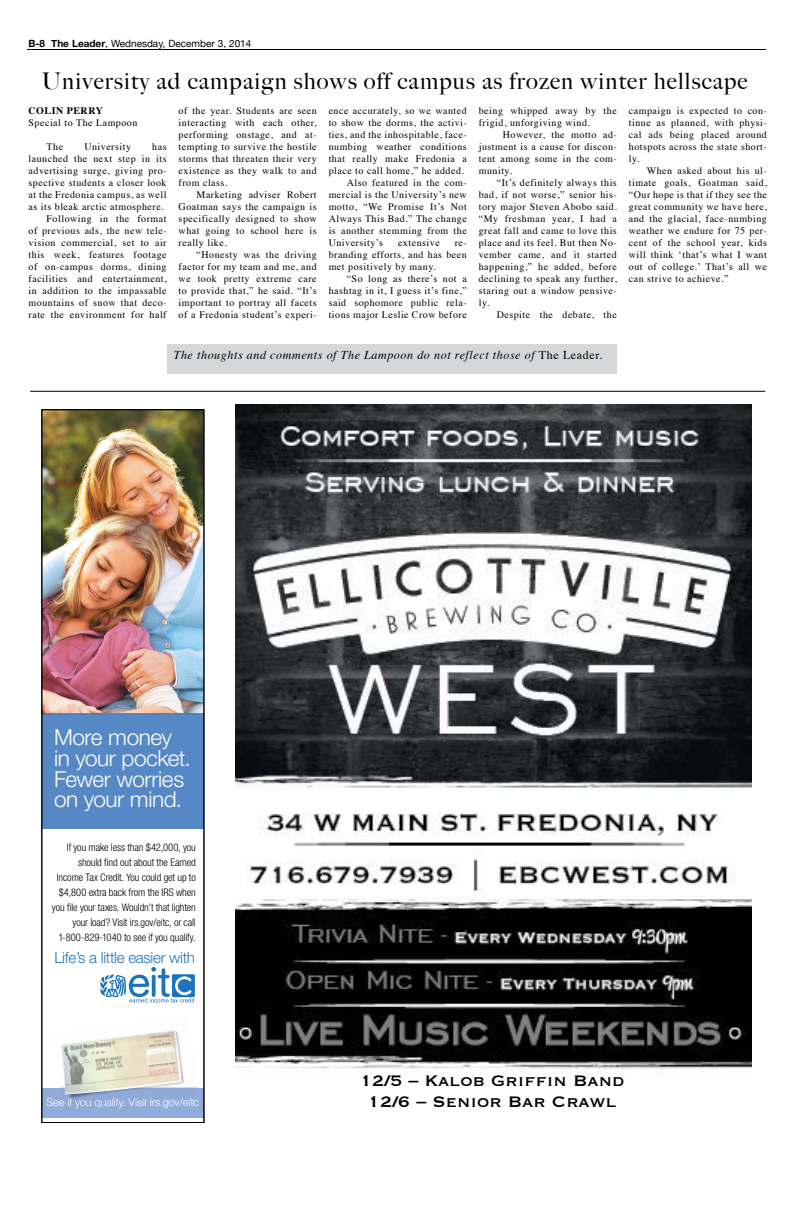
<style>
.page{position:relative;width:792px;height:1224px;background:#fff}
.page>*{position:absolute;margin:0;border:0;box-sizing:border-box;transform-origin:0 0}
.t1{font:500 23px "Big Caslon";letter-spacing:.05em;color:#000}
.t2{font:300 22px/20.8px "Helvetica Neue";letter-spacing:-.02em;color:#fff}
.t3{font:20px/20.8px "Copperplate";color:#000;text-align:center}
.t4{font:300 15.3px "Helvetica Neue";letter-spacing:-.02em;color:#1c75bc}
.t5{font:italic 12px "Times";letter-spacing:.05em;color:#000}
.t6{font:300 11px "Helvetica Neue";letter-spacing:-.015em;color:#fff}
.t7{font:300 condensed 10.5px/15px "Helvetica Neue";letter-spacing:-.01em;color:#000;text-align:right}
.t8{font:10px/12px "Times";letter-spacing:.05em;color:#000}
.t9{font:10px "Helvetica Neue";color:#000}
.s1{font-weight:700}
.s2{font-style:normal}
</style>
<div class="page">
<hr style="left:27px;top:49px;width:739px;height:1px;background:#000">
<img style="left:236px;top:405px;width:516px;height:667px">
<hr style="left:30px;top:391px;width:735px;height:1px;background:#000">
<img style="left:43px;top:411px;width:160px;height:707px">
<div style="left:41px;top:409px;width:164px;height:714px;border:1px solid #000"></div>
<div style="left:167px;top:345px;width:450px;height:29px;background:#d5d7d8"></div>
<p class="t9" style="left:28px;top:35px;width:224px"><span class="s1">B-8 The Leader</span>, Wednesday, December 3, 2014</p>
<p class="t1" style="left:42px;top:67px;width:707px">University ad campaign shows off campus as frozen winter hellscape</p>
<p class="t8" style="left:29px;top:104px;width:110px"><span class="s1">COLIN PERRY<br></span>Special to The Lampoon</p>
<p class="t8" style="left:47px;top:140px;width:18px">The</p>
<p class="t8" style="left:84px;top:140px;width:48px">University</p>
<p class="t8" style="left:29px;top:140px;width:140px;text-align:right">has<br>launched the next step in its advertising surge, giving pro&shy;spective students a closer look at the Fredonia campus, as well as its bleak arctic atmosphere.<br>Following in the format<br>of previous ads, the new tele&shy;vision commercial, set to air this week, features footage of on-campus dorms, dining facilities and entertainment, in addition to the impassable mountains of snow that deco&shy;rate the environment for half</p>
<p class="t8" style="left:179px;top:104px;width:140px">of the year. Students are seen</p>
<p class="t8" style="left:179px;top:116px;width:140px">interacting with each other,</p>
<p class="t8" style="left:179px;top:128px;width:140px">performing onstage, and at-</p>
<p class="t8" style="left:179px;top:140px;width:140px">tempting to survive the hostile</p>
<p class="t8" style="left:179px;top:152px;width:140px">storms that threaten their very</p>
<p class="t8" style="left:179px;top:164px;width:140px">existence as they walk to and</p>
<p class="t8" style="left:179px;top:176px;width:50px">from class.</p>
<p class="t8" style="left:197px;top:188px;width:122px">Marketing adviser Robert</p>
<p class="t8" style="left:179px;top:200px;width:140px">Goatman says the campaign is</p>
<p class="t8" style="left:179px;top:212px;width:140px">specifically designed to show</p>
<p class="t8" style="left:179px;top:224px;width:140px">what going to school here is</p>
<p class="t8" style="left:179px;top:236px;width:50px">really like.</p>
<p class="t8" style="left:197px;top:248px;width:122px">“Honesty was the driving</p>
<p class="t8" style="left:179px;top:260px;width:140px">factor for my team and me, and</p>
<p class="t8" style="left:179px;top:272px;width:140px">we took pretty extreme care</p>
<p class="t8" style="left:179px;top:284px;width:140px">to provide that,” he said. “It’s</p>
<p class="t8" style="left:179px;top:296px;width:140px">important to portray all facets</p>
<p class="t8" style="left:179px;top:308px;width:140px">of a Fredonia student’s experi-</p>
<p class="t8" style="left:329px;top:104px;width:140px">ence accurately, so we wanted</p>
<p class="t8" style="left:329px;top:116px;width:140px">to show the dorms, the activi-</p>
<p class="t8" style="left:329px;top:128px;width:140px">ties, and the inhospitable, face-</p>
<p class="t8" style="left:329px;top:140px;width:140px">numbing weather conditions</p>
<p class="t8" style="left:329px;top:152px;width:140px">that really make Fredonia a</p>
<p class="t8" style="left:329px;top:164px;width:137px">place to call home,” he added.</p>
<p class="t8" style="left:347px;top:176px;width:122px">Also featured in the com-</p>
<p class="t8" style="left:329px;top:188px;width:140px">mercial is the University’s new</p>
<p class="t8" style="left:329px;top:200px;width:140px">motto, “We Promise It’s Not</p>
<p class="t8" style="left:329px;top:212px;width:140px">Always This Bad.” The change</p>
<p class="t8" style="left:329px;top:224px;width:140px">is another stemming from the</p>
<p class="t8" style="left:329px;top:236px;width:56px">University’s</p>
<p class="t8" style="left:398px;top:236px;width:43px">extensive</p>
<p class="t8" style="left:455px;top:236px;width:14px">re-</p>
<p class="t8" style="left:329px;top:248px;width:140px">branding efforts, and has been</p>
<p class="t8" style="left:329px;top:260px;width:109px">met positively by many.</p>
<p class="t8" style="left:347px;top:272px;width:122px">“So long as there’s not a</p>
<p class="t8" style="left:329px;top:284px;width:140px">hashtag in it, I guess it’s fine,”</p>
<p class="t8" style="left:329px;top:296px;width:140px">said sophomore public rela-</p>
<p class="t8" style="left:329px;top:308px;width:140px">tions major Leslie Crow before</p>
<p class="t8" style="left:479px;top:104px;width:140px">being whipped away by the</p>
<p class="t8" style="left:479px;top:116px;width:113px">frigid, unforgiving wind.</p>
<p class="t8" style="left:503px;top:128px;width:116px">However, the motto ad-</p>
<p class="t8" style="left:479px;top:140px;width:140px">justment is a cause for discon-</p>
<p class="t8" style="left:479px;top:152px;width:140px">tent among some in the com-</p>
<p class="t8" style="left:479px;top:164px;width:35px">munity.</p>
<p class="t8" style="left:497px;top:176px;width:122px">“It’s definitely always this</p>
<p class="t8" style="left:479px;top:188px;width:140px">bad, if not worse,” senior his-</p>
<p class="t8" style="left:479px;top:200px;width:140px">tory major Steven Abobo said.</p>
<p class="t8" style="left:479px;top:212px;width:140px">“My freshman year, I had a</p>
<p class="t8" style="left:479px;top:224px;width:140px">great fall and came to love this</p>
<p class="t8" style="left:479px;top:236px;width:140px">place and its feel. But then No-</p>
<p class="t8" style="left:479px;top:248px;width:140px">vember came, and it started</p>
<p class="t8" style="left:479px;top:260px;width:140px">happening,” he added, before</p>
<p class="t8" style="left:479px;top:272px;width:140px">declining to speak any further,</p>
<p class="t8" style="left:479px;top:284px;width:140px">staring out a window pensive-</p>
<p class="t8" style="left:479px;top:296px;width:12px">ly.</p>
<p class="t8" style="left:497px;top:308px;width:122px">Despite the debate, the</p>
<p class="t8" style="left:629px;top:104px;width:140px">campaign is expected to con-</p>
<p class="t8" style="left:629px;top:116px;width:140px">tinue as planned, with physi-</p>
<p class="t8" style="left:629px;top:128px;width:140px">cal ads being placed around</p>
<p class="t8" style="left:629px;top:140px;width:140px">hotspots across the state short-</p>
<p class="t8" style="left:629px;top:152px;width:12px">ly.</p>
<p class="t8" style="left:647px;top:164px;width:122px">When asked about his ul-</p>
<p class="t8" style="left:629px;top:176px;width:140px">timate goals, Goatman said,</p>
<p class="t8" style="left:629px;top:188px;width:140px">“Our hope is that if they see the</p>
<p class="t8" style="left:629px;top:200px;width:140px">great community we have here,</p>
<p class="t8" style="left:629px;top:212px;width:140px">and the glacial, face-numbing</p>
<p class="t8" style="left:629px;top:224px;width:140px">weather we endure for 75 per-</p>
<p class="t8" style="left:629px;top:236px;width:140px">cent of the school year, kids</p>
<p class="t8" style="left:629px;top:248px;width:140px">will think ‘that’s what I want</p>
<p class="t8" style="left:629px;top:260px;width:140px">out of college.’ That’s all we</p>
<p class="t8" style="left:629px;top:272px;width:101px">can strive to achieve.”</p>
<p class="t5" style="left:174px;top:345px;width:430px">The thoughts and comments of The Lampoon do not reflect those of <span class="s2">The Leader.</span></p>
<p class="t2" style="left:54px;top:726px;width:138px">More money in your pocket.<br>Fewer worries on your mind.</p>
<p class="t7" style="left:52px;top:840px;width:145px">If you make less than $42,000, you should find out about the Earned Income Tax Credit. You could get up to $4,800 extra back from the IRS when you file your taxes. Wouldn’t that lighten your load? Visit irs.gov/eitc, or call 1-800-829-1040 to see if you qualify.</p>
<p class="t4" style="left:54px;top:948px;width:142px">Life’s a little easier with</p>
<p class="t6" style="left:47px;top:1096px;width:154px">See if you qualify. Visit irs.gov/eitc</p>
<p class="t3" style="left:360px;top:1069px;width:266px">12/5 – Kalob Griffin Band<br>12/6 – Senior Bar Crawl</p>
</div>
